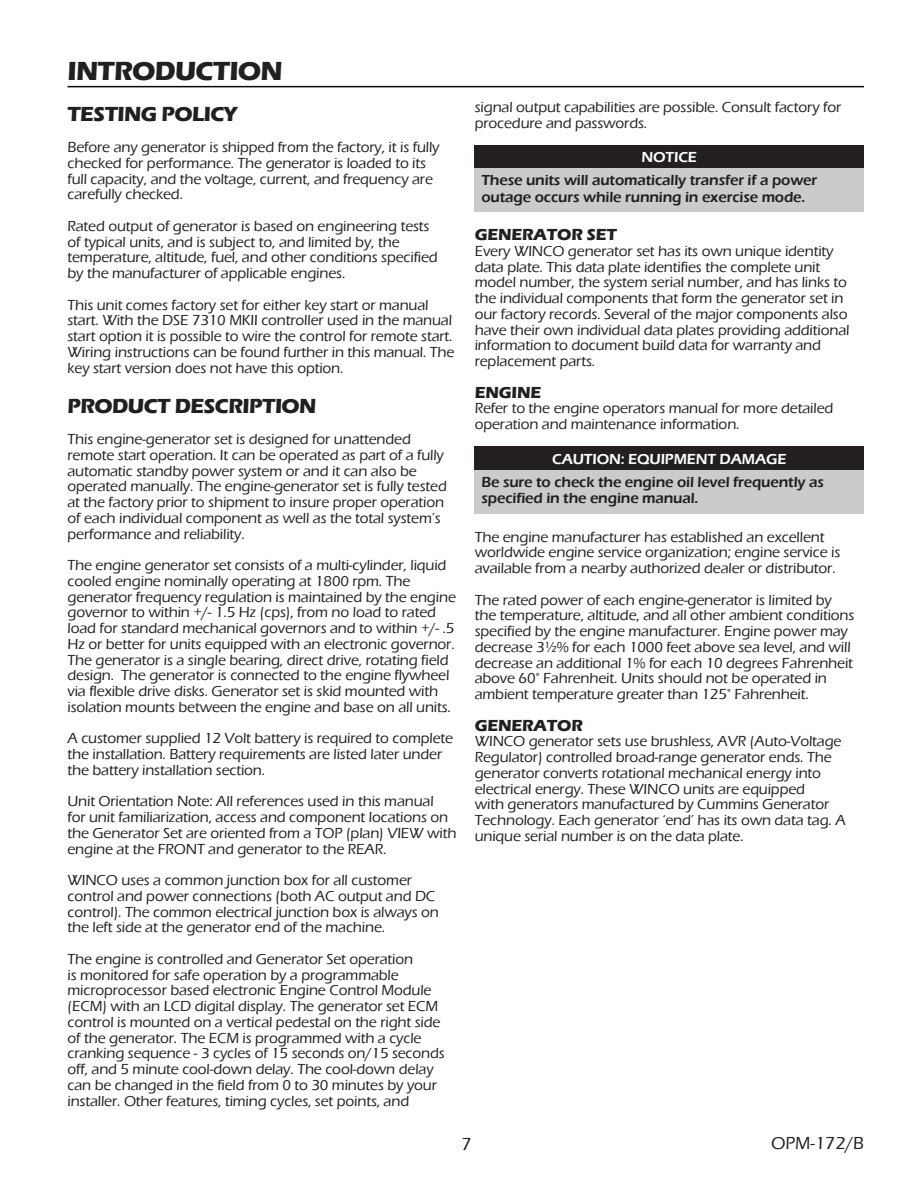
<style>
.page{position:relative;width:918px;height:1188px;background:#fff}
.page>*{position:absolute;margin:0;border:0;box-sizing:border-box;transform-origin:0 0}
.HEADING{font:700 27px "Eras ITC";letter-spacing:-.025em;color:#231f20}
.SUB_HEADING{font:700 21px "Eras ITC";letter-spacing:-.025em;color:#231f20}
.t1{font:500 18px "Eras ITC";color:#231f20}
.HEADING11{font:700 16.5px "Eras ITC";letter-spacing:-.01em;color:#231f20}
.Body_text{font:500 15px/15.8px "Eras ITC";letter-spacing:-.01em;color:#231f20}
.CAUTION_ITALIC{font:600 15px/16.5px "Eras ITC";letter-spacing:-.01em;color:#231f20}
.CAUTION{font:600 15px "Eras ITC";letter-spacing:-.01em;color:#fff}
</style>
<div class="page">
<div style="left:475px;top:145px;width:389px;height:27px;background:#231f20"></div>
<div style="left:475px;top:168px;width:389px;height:44px;background:#cacbca"></div>
<div style="left:475px;top:447px;width:389px;height:27px;background:#231f20"></div>
<div style="left:475px;top:470px;width:389px;height:44px;background:#cacbca"></div>
<hr style="left:68px;top:86px;width:796px;height:1px;background:#090b09">
<p class="HEADING" style="left:68px;top:55px;width:217px">INTRODUCTION</p>
<p class="SUB_HEADING" style="left:68px;top:101px;width:172px">TESTING POLICY</p>
<p class="Body_text" style="left:68px;top:139px;width:374px">Before any generator is shipped from the factory, it is fully checked for performance. The generator is loaded to its full capacity, and the voltage, current, and frequency are carefully checked.</p>
<p class="Body_text" style="left:68px;top:218px;width:372px">Rated output of generator is based on engineering tests of typical units, and is subject to, and limited by, the temperature, altitude, fuel, and other conditions specified by the manufacturer of applicable engines.</p>
<p class="Body_text" style="left:68px;top:297px;width:388px">This unit comes factory set for either key start or manual start. With the DSE 7310 MKII controller used in the manual start option it is possible to wire the control for remote start.<br>Wiring instructions can be found further in this manual. The key start version does not have this option.</p>
<p class="SUB_HEADING" style="left:68px;top:394px;width:251px">PRODUCT DESCRIPTION</p>
<p class="Body_text" style="left:68px;top:432px;width:381px">This engine-generator set is designed for unattended remote start operation. It can be operated as part of a fully automatic standby power system or and it can also be operated manually. The engine-generator set is fully tested at the factory prior to shipment to insure proper operation of each individual component as well as the total system’s performance and reliability.</p>
<p class="Body_text" style="left:68px;top:558px;width:390px">The engine generator set consists of a multi-cylinder, liquid cooled engine nominally operating at 1800 rpm. The generator frequency regulation is maintained by the engine governor to within +/- 1.5 Hz (cps), from no load to rated load for standard mechanical governors and to within +/- .5<br>Hz or better for units equipped with an electronic governor.<br>The generator is a single bearing, direct drive, rotating field design. The generator is connected to the engine flywheel via flexible drive disks. Generator set is skid mounted with isolation mounts between the engine and base on all units.</p>
<p class="Body_text" style="left:68px;top:731px;width:387px">A customer supplied 12 Volt battery is required to complete the installation. Battery requirements are listed later under the battery installation section.</p>
<p class="Body_text" style="left:68px;top:794px;width:391px">Unit Orientation Note: All references used in this manual<br>for unit familiarization, access and component locations on the Generator Set are oriented from a TOP (plan) VIEW with engine at the FRONT and generator to the REAR.</p>
<p class="Body_text" style="left:68px;top:873px;width:373px">WINCO uses a common junction box for all customer control and power connections (both AC output and DC control). The common electrical junction box is always on the left side at the generator end of the machine.</p>
<p class="Body_text" style="left:68px;top:951px;width:379px">The engine is controlled and Generator Set operation<br>is monitored for safe operation by a programmable microprocessor based electronic Engine Control Module (ECM) with an LCD digital display. The generator set ECM control is mounted on a vertical pedestal on the right side of the generator. The ECM is programmed with a cycle cranking sequence - 3 cycles of 15 seconds on/15 seconds off, and 5 minute cool-down delay. The cool-down delay can be changed in the field from 0 to 30 minutes by your installer. Other features, timing cycles, set points, and</p>
<p class="Body_text" style="left:475px;top:99px;width:368px">signal output capabilities are possible. Consult factory for procedure and passwords.</p>
<p class="CAUTION" style="left:642px;top:149px;width:57px">NOTICE</p>
<p class="CAUTION_ITALIC" style="left:482px;top:172px;width:337px">These units will automatically transfer if a power outage occurs while running in exercise mode.</p>
<p class="HEADING11" style="left:475px;top:225px;width:144px">GENERATOR SET</p>
<p class="Body_text" style="left:475px;top:243px;width:376px">Every WINCO generator set has its own unique identity data plate. This data plate identifies the complete unit model number, the system serial number, and has links to the individual components that form the generator set in our factory records. Several of the major components also have their own individual data plates providing additional information to document build data for warranty and replacement parts.</p>
<p class="HEADING11" style="left:475px;top:383px;width:68px">ENGINE</p>
<p class="Body_text" style="left:475px;top:401px;width:360px">Refer to the engine operators manual for more detailed operation and maintenance information.</p>
<p class="CAUTION" style="left:552px;top:450px;width:236px">CAUTION: EQUIPMENT DAMAGE</p>
<p class="CAUTION_ITALIC" style="left:482px;top:474px;width:344px">Be sure to check the engine oil level frequently as specified in the engine manual.</p>
<p class="Body_text" style="left:475px;top:529px;width:367px">The engine manufacturer has established an excellent worldwide engine service organization; engine service is available from a nearby authorized dealer or distributor.</p>
<p class="Body_text" style="left:475px;top:592px;width:381px">The rated power of each engine-generator is limited by the temperature, altitude, and all other ambient conditions specified by the engine manufacturer. Engine power may decrease 3½% for each 1000 feet above sea level, and will decrease an additional 1% for each 10 degrees Fahrenheit above 60° Fahrenheit. Units should not be operated in ambient temperature greater than 125° Fahrenheit.</p>
<p class="HEADING11" style="left:475px;top:716px;width:110px">GENERATOR</p>
<p class="Body_text" style="left:475px;top:734px;width:373px">WINCO generator sets use brushless, AVR (Auto-Voltage Regulator) controlled broad-range generator ends. The generator converts rotational mechanical energy into electrical energy. These WINCO units are equipped<br>with generators manufactured by Cummins Generator Technology. Each generator ‘end’ has its own data tag. A unique serial number is on the data plate.</p>
<p class="t1" style="left:461px;top:1134px;width:12px">7</p>
<p class="t1" style="left:771px;top:1133px;width:94px">OPM-172/B</p>
</div>
